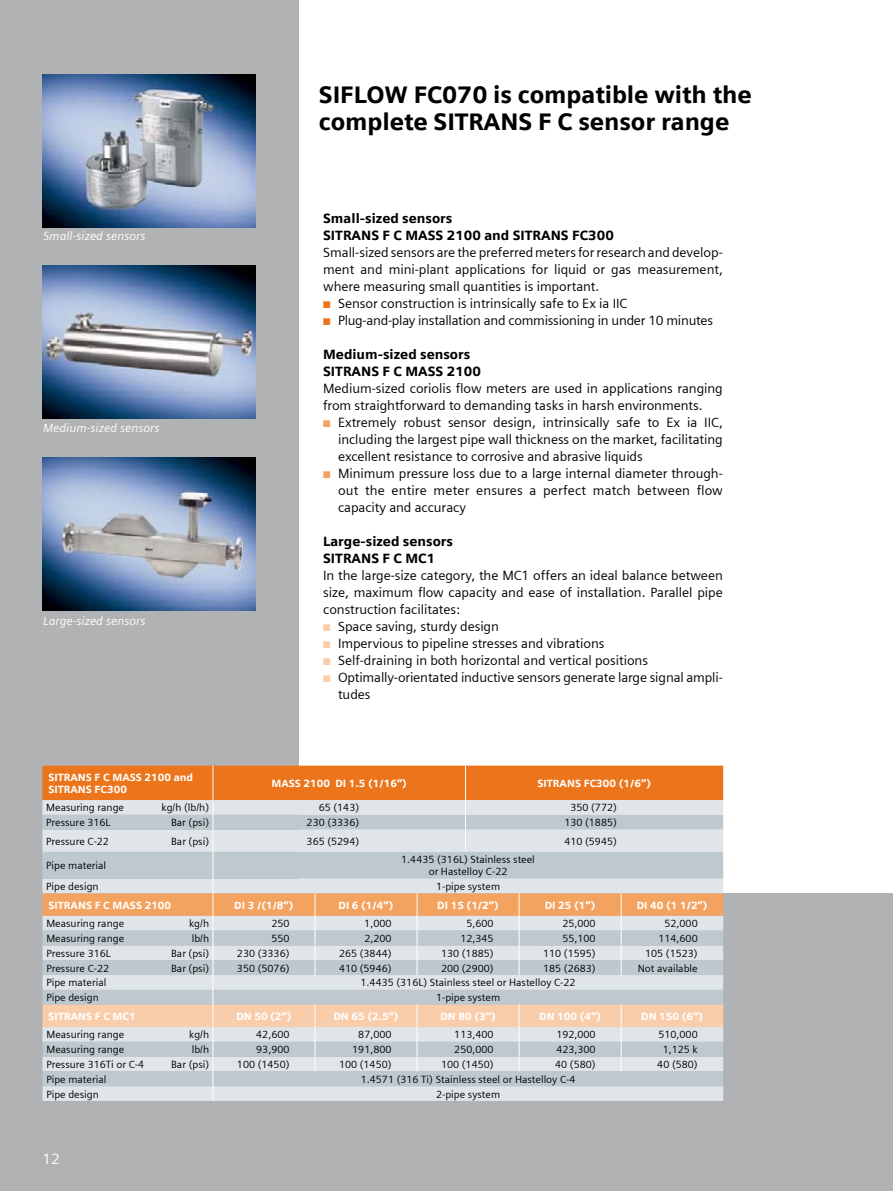
<style>
.page{position:relative;width:893px;height:1191px;background:#fff}
.page>*{position:absolute;margin:0;border:0;box-sizing:border-box;transform-origin:0 0}
.t1{font:900 24px/27px "Siemens Sans";letter-spacing:-.005em;color:#000}
.t2{font:15px "Siemens Sans";color:#fff}
.t3{font:13.5px/17px "Siemens Sans";letter-spacing:-.005em;color:#000;text-align:justify}
.t4{font:900 13.5px/17px "Siemens Sans";color:#000}
.t5{font:italic 12px "Siemens Sans";color:#fff}
.t6{font:10.5px/12px "Siemens Sans";color:#000;text-align:center}
.t7{font:900 10.5px/12px "Siemens Sans";color:#fff}
.s1{color:#ec741b}
.s2{color:#f4a260}
.s3{color:#facdaa}
</style>
<div class="page">
<div style="left:292px;top:893px;width:601px;height:298px;background:#b1b2b4"></div>
<div style="left:0;top:0;width:299px;height:1191px;background:#b1b2b4"></div>
<img style="left:43px;top:74px;width:212px;height:153px">
<img style="left:43px;top:266px;width:212px;height:153px">
<img style="left:43px;top:457px;width:212px;height:153px">
<svg style="left:42px;top:765px;width:681px;height:336px;background:#d8c9bd"></svg>
<p class="t5" style="left:43px;top:229px;width:104px">Small-sized sensors</p>
<p class="t5" style="left:43px;top:421px;width:118px">Medium-sized sensors</p>
<p class="t5" style="left:43px;top:614px;width:104px">Large-sized sensors</p>
<h1 class="t1" style="left:319px;top:81px;width:434px">SIFLOW FC070 is compatible with the complete SITRANS F C sensor range</h1>
<p class="t4" style="left:323px;top:210px;width:292px">Small-sized sensors<br>SITRANS F C MASS 2100 and SITRANS FC300</p>
<p class="t3" style="left:323px;top:244px;width:401px">Small-sized sensors are the preferred meters for research and develop&shy;ment and mini-plant applications for liquid or gas measurement, where measuring small quantities is important.</p>
<p class="t3" style="left:323px;top:295px;width:306px"><span class="s1">■</span> Sensor construction is intrinsically safe to Ex ia IIC</p>
<p class="t3" style="left:323px;top:312px;width:391px"><span class="s1">■</span> Plug-and-play installation and commissioning in under 10 minutes</p>
<p class="t4" style="left:323px;top:346px;width:159px">Medium-sized sensors<br>SITRANS F C MASS 2100</p>
<p class="t3" style="left:323px;top:380px;width:401px">Medium-sized coriolis flow meters are used in applications ranging from straightforward to demanding tasks in harsh environments.</p>
<p class="t3" style="left:338px;top:414px;width:386px;text-indent:-15px"><span class="s2">■</span> Extremely robust sensor design, intrinsically safe to Ex ia IIC, including the largest pipe wall thickness on the market, facilitating excellent resistance to corrosive and abrasive liquids</p>
<p class="t3" style="left:338px;top:465px;width:386px;text-indent:-15px"><span class="s2">■</span> Minimum pressure loss due to a large internal diameter through&shy;out the entire meter ensures a perfect match between flow capacity and accuracy</p>
<p class="t4" style="left:323px;top:533px;width:131px">Large-sized sensors<br>SITRANS F C MC1</p>
<p class="t3" style="left:323px;top:567px;width:401px">In the large-size category, the MC1 offers an ideal balance between size, maximum flow capacity and ease of installation. Parallel pipe construction facilitates:</p>
<p class="t3" style="left:323px;top:618px;width:177px"><span class="s3">■</span> Space saving, sturdy design</p>
<p class="t3" style="left:323px;top:635px;width:283px"><span class="s3">■</span> Impervious to pipeline stresses and vibrations</p>
<p class="t3" style="left:323px;top:652px;width:326px"><span class="s3">■</span> Self-draining in both horizontal and vertical positions</p>
<p class="t3" style="left:338px;top:669px;width:379px;text-indent:-15px"><span class="s3">■</span> Optimally-orientated inductive sensors generate large signal am-pli-- tudes</p>
<p class="t7" style="left:48px;top:771px;width:146px">SITRANS F C MASS 2100 and<br>SITRANS FC300</p>
<p class="t7" style="left:271px;top:777px;width:137px">MASS 2100 DI 1.5 (1/16”)</p>
<p class="t7" style="left:537px;top:777px;width:115px">SITRANS FC300 (1/6”)</p>
<p class="t6" style="left:46px;top:802px;width:79px">Measuring range</p>
<p class="t6" style="left:162px;top:802px;width:49px">kg/h (lb/h)</p>
<p class="t6" style="left:319px;top:802px;width:42px">65 (143)</p>
<p class="t6" style="left:570px;top:802px;width:48px">350 (772)</p>
<p class="t6" style="left:46px;top:816px;width:66px">Pressure 316L</p>
<p class="t6" style="left:171px;top:816px;width:39px">Bar (psi)</p>
<p class="t6" style="left:307px;top:816px;width:54px">230 (3336)</p>
<p class="t6" style="left:564px;top:816px;width:54px">130 (1885)</p>
<p class="t6" style="left:46px;top:835px;width:64px">Pressure C-22</p>
<p class="t6" style="left:171px;top:835px;width:39px">Bar (psi)</p>
<p class="t6" style="left:307px;top:835px;width:54px">365 (5294)</p>
<p class="t6" style="left:564px;top:835px;width:54px">410 (5945)</p>
<p class="t6" style="left:46px;top:859px;width:61px">Pipe material</p>
<p class="t6" style="left:401px;top:853px;width:135px">1.4435 (316L) Stainless steel or Hastelloy C-22</p>
<p class="t6" style="left:46px;top:880px;width:54px">Pipe design</p>
<p class="t6" style="left:436px;top:880px;width:66px">1-pipe system</p>
<p class="t7" style="left:49px;top:899px;width:124px">SITRANS F C MASS 2100</p>
<p class="t7" style="left:234px;top:899px;width:61px">DI 3 /(1/8”)</p>
<p class="t7" style="left:338px;top:899px;width:57px">DI 6 (1/4”)</p>
<p class="t7" style="left:437px;top:899px;width:63px">DI 15 (1/2”)</p>
<p class="t7" style="left:545px;top:899px;width:52px">DI 25 (1”)</p>
<p class="t7" style="left:637px;top:899px;width:72px">DI 40 (1 1/2”)</p>
<p class="t6" style="left:46px;top:917px;width:79px">Measuring range</p>
<p class="t6" style="left:189px;top:917px;width:21px">kg/h</p>
<p class="t6" style="left:271px;top:917px;width:20px">250</p>
<p class="t6" style="left:364px;top:917px;width:29px">1,000</p>
<p class="t6" style="left:466px;top:917px;width:29px">5,600</p>
<p class="t6" style="left:562px;top:917px;width:35px">25,000</p>
<p class="t6" style="left:664px;top:917px;width:35px">52,000</p>
<p class="t6" style="left:46px;top:932px;width:79px">Measuring range</p>
<p class="t6" style="left:192px;top:932px;width:19px">lb/h</p>
<p class="t6" style="left:271px;top:932px;width:20px">550</p>
<p class="t6" style="left:364px;top:932px;width:29px">2,200</p>
<p class="t6" style="left:460px;top:932px;width:35px">12,345</p>
<p class="t6" style="left:562px;top:932px;width:35px">55,100</p>
<p class="t6" style="left:658px;top:932px;width:41px">114,600</p>
<p class="t6" style="left:46px;top:947px;width:66px">Pressure 316L</p>
<p class="t6" style="left:171px;top:947px;width:39px">Bar (psi)</p>
<p class="t6" style="left:237px;top:947px;width:54px">230 (3336)</p>
<p class="t6" style="left:339px;top:947px;width:54px">265 (3844)</p>
<p class="t6" style="left:441px;top:947px;width:54px">130 (1885)</p>
<p class="t6" style="left:543px;top:947px;width:54px">110 (1595)</p>
<p class="t6" style="left:645px;top:947px;width:54px">105 (1523)</p>
<p class="t6" style="left:46px;top:962px;width:64px">Pressure C-22</p>
<p class="t6" style="left:171px;top:962px;width:39px">Bar (psi)</p>
<p class="t6" style="left:237px;top:962px;width:54px">350 (5076)</p>
<p class="t6" style="left:339px;top:962px;width:54px">410 (5946)</p>
<p class="t6" style="left:441px;top:962px;width:54px">200 (2900)</p>
<p class="t6" style="left:543px;top:962px;width:54px">185 (2683)</p>
<p class="t6" style="left:638px;top:962px;width:62px">Not available</p>
<p class="t6" style="left:46px;top:976px;width:61px">Pipe material</p>
<p class="t6" style="left:361px;top:976px;width:217px">1.4435 (316L) Stainless steel or Hastelloy C-22</p>
<p class="t6" style="left:46px;top:991px;width:54px">Pipe design</p>
<p class="t6" style="left:436px;top:991px;width:66px">1-pipe system</p>
<p class="t7" style="left:49px;top:1010px;width:89px">SITRANS F C MC1</p>
<p class="t7" style="left:236px;top:1010px;width:57px">DN 50 (2”)</p>
<p class="t7" style="left:333px;top:1010px;width:67px">DN 65 (2.5”)</p>
<p class="t7" style="left:440px;top:1010px;width:57px">DN 80 (3”)</p>
<p class="t7" style="left:539px;top:1010px;width:63px">DN 100 (4”)</p>
<p class="t7" style="left:641px;top:1010px;width:63px">DN 150 (6”)</p>
<p class="t6" style="left:46px;top:1028px;width:79px">Measuring range</p>
<p class="t6" style="left:189px;top:1028px;width:21px">kg/h</p>
<p class="t6" style="left:256px;top:1028px;width:35px">42,600</p>
<p class="t6" style="left:358px;top:1028px;width:35px">87,000</p>
<p class="t6" style="left:454px;top:1028px;width:41px">113,400</p>
<p class="t6" style="left:556px;top:1028px;width:41px">192,000</p>
<p class="t6" style="left:658px;top:1028px;width:41px">510,000</p>
<p class="t6" style="left:46px;top:1043px;width:79px">Measuring range</p>
<p class="t6" style="left:192px;top:1043px;width:19px">lb/h</p>
<p class="t6" style="left:256px;top:1043px;width:35px">93,900</p>
<p class="t6" style="left:352px;top:1043px;width:41px">191,800</p>
<p class="t6" style="left:454px;top:1043px;width:41px">250,000</p>
<p class="t6" style="left:556px;top:1043px;width:41px">423,300</p>
<p class="t6" style="left:663px;top:1043px;width:36px">1,125 k</p>
<p class="t6" style="left:46px;top:1058px;width:99px">Pressure 316Ti or C-4</p>
<p class="t6" style="left:171px;top:1058px;width:39px">Bar (psi)</p>
<p class="t6" style="left:237px;top:1058px;width:54px">100 (1450)</p>
<p class="t6" style="left:339px;top:1058px;width:54px">100 (1450)</p>
<p class="t6" style="left:441px;top:1058px;width:54px">100 (1450)</p>
<p class="t6" style="left:555px;top:1058px;width:42px">40 (580)</p>
<p class="t6" style="left:657px;top:1058px;width:42px">40 (580)</p>
<p class="t6" style="left:46px;top:1073px;width:61px">Pipe material</p>
<p class="t6" style="left:361px;top:1073px;width:216px">1.4571 (316 Ti) Stainless steel or Hastelloy C-4</p>
<p class="t6" style="left:46px;top:1088px;width:54px">Pipe design</p>
<p class="t6" style="left:436px;top:1088px;width:66px">2-pipe system</p>
<p class="t2" style="left:43px;top:1150px;width:19px">12</p>
</div>
